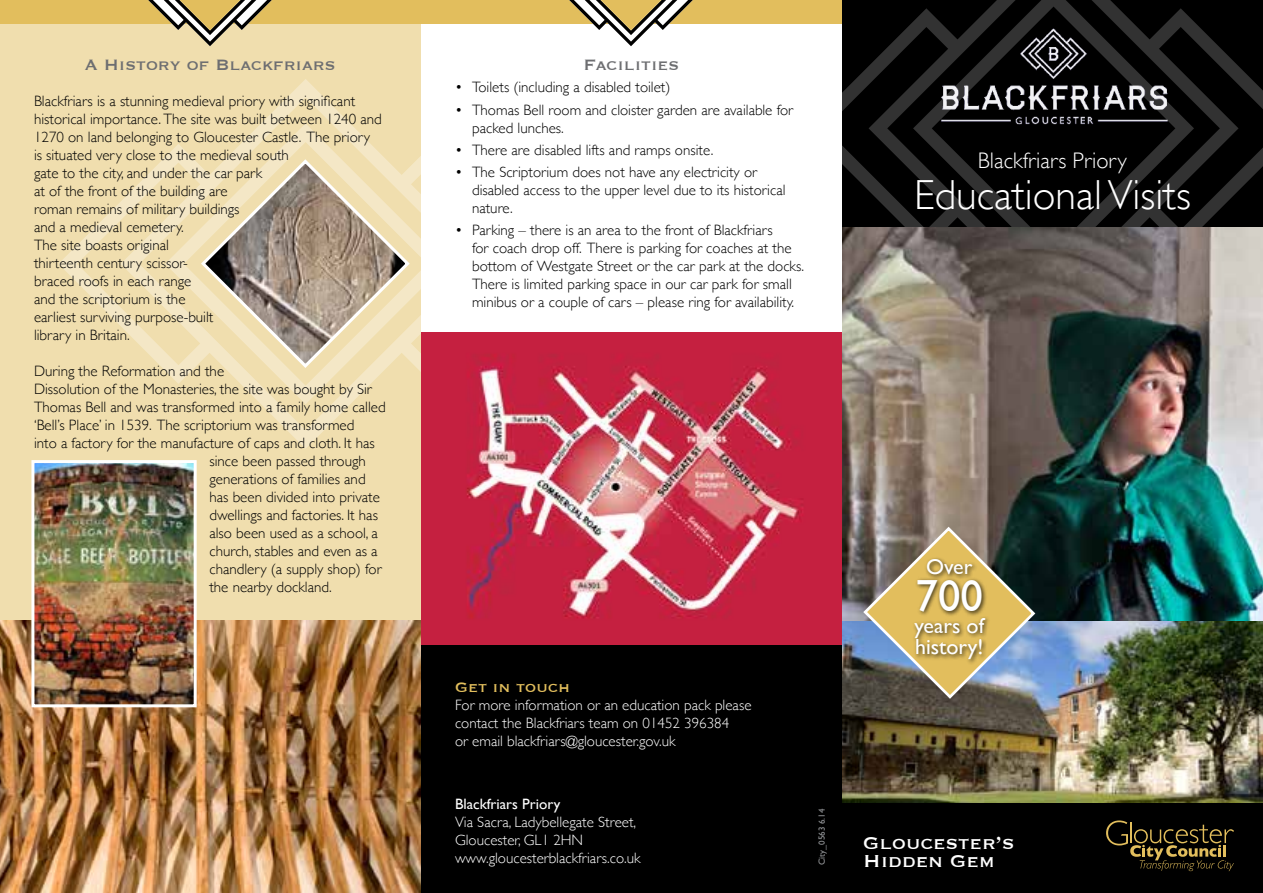
<style>
.page{position:relative;width:1263px;height:893px;background:#fff}
.page>*{position:absolute;margin:0;border:0;box-sizing:border-box;transform-origin:0 0}
.t1{font:45px "Gill Sans";color:#fff}
.t2{font:300 42px "Gill Sans";color:#fff}
.t3{font:22.5px/18px "Copperplate";color:#fff}
.t4{font:300 22.5px "Gill Sans";color:#fff}
.t5{font:21.9px/21.9px "Gill Sans";color:#fff}
.t6{font:19.5px "Copperplate";color:#6d6e71}
.t7{font:18px "Copperplate";color:#e2be5d}
.t8{font:300 15px/18px "Gill Sans";color:#000}
.t9{font:300 15px/18px "Gill Sans";color:#fff}
.t10{font:15px "Gill Sans";color:#fff}
.t11{font:9px "Gill Sans";color:#939598}
</style>
<div class="page">
<div style="left:0;top:15px;width:421px;height:616px;background:#f0deae"></div>
<svg style="left:241px;top:79px;width:129px;height:370px"></svg>
<div style="left:0;top:0;width:842px;height:24px;background:#e2be5d"></div>
<svg style="left:868px;top:0;width:370px;height:227px;background:#161617"></svg>
<svg style="left:1145px;top:8px;width:118px;height:219px;background:#121212"></svg>
<svg style="left:842px;top:8px;width:120px;height:219px;background:#121212"></svg>
<div style="left:421px;top:645px;width:421px;height:248px;background:#000"></div>
<img style="left:0;top:620px;width:421px;height:273px">
<svg style="left:59px;top:144px;width:362px;height:240px"></svg>
<svg style="left:199px;top:157px;width:213px;height:213px"></svg>
<svg style="left:148px;top:0;width:124px;height:46px"></svg>
<svg style="left:569px;top:0;width:124px;height:46px"></svg>
<img style="left:35px;top:464px;width:158px;height:239px">
<div style="left:31px;top:460px;width:166px;height:247px;border:3px solid #fff"></div>
<img style="left:421px;top:332px;width:421px;height:313px">
<img style="left:842px;top:620px;width:421px;height:184px">
<div style="left:842px;top:804px;width:421px;height:89px;background:#000"></div>
<svg style="left:977px;top:789px;width:257px;height:83px"></svg>
<img style="left:842px;top:227px;width:421px;height:393px">
<svg style="left:861px;top:525px;width:176px;height:176px;background:#858372"></svg>
<div style="left:912px;top:556px;width:79px;height:109px;background:#000;opacity:.75"></div>
<h3 class="t6" style="left:85px;top:52px;width:252px">A History of Blackfriars</h3>
<p class="t8" style="left:34px;top:92px;width:349px">Blackfriars is a stunning medieval priory with significant historical importance. The site was built between 1240 and 1270 on land belonging to Gloucester Castle. The priory is situated very close to the medieval south<br>gate to the city, and under the car park<br>at of the front of the building are<br>roman remains of military buildings<br>and a medieval cemetery.<br>The site boasts original<br>thirteenth century scissor-<br>braced roofs in each range<br>and the scriptorium is the<br>earliest surviving purpose-built<br>library in Britain.</p>
<p class="t8" style="left:34px;top:362px;width:192px">During the Reformation and the</p>
<p class="t8" style="left:34px;top:380px;width:339px">Dissolution of the Monasteries, the site was bought by Sir</p>
<p class="t8" style="left:34px;top:398px;width:353px">Thomas Bell and was transformed into a family home called</p>
<p class="t8" style="left:34px;top:416px;width:322px">‘Bell’s Place’ in 1539. The scriptorium was transformed</p>
<p class="t8" style="left:34px;top:434px;width:342px">into a factory for the manufacture of caps and cloth. It has</p>
<p class="t8" style="left:209px;top:452px;width:158px">since been passed through</p>
<p class="t8" style="left:209px;top:470px;width:158px">generations of families and</p>
<p class="t8" style="left:209px;top:488px;width:172px">has been divided into private</p>
<p class="t8" style="left:209px;top:506px;width:170px">dwellings and factories. It has</p>
<p class="t8" style="left:209px;top:524px;width:170px">also been used as a school, a</p>
<p class="t8" style="left:209px;top:542px;width:170px">church, stables and even as a</p>
<p class="t8" style="left:209px;top:560px;width:174px">chandlery (a supply shop) for</p>
<p class="t8" style="left:209px;top:578px;width:124px">the nearby dockland.</p>
<h3 class="t6" style="left:584px;top:52px;width:97px">Facilities</h3>
<p class="t8" style="left:455px;top:78px;width:217px">• Toilets (including a disabled toilet)</p>
<p class="t8" style="left:472px;top:100px;width:323px;text-indent:-17px">• Thomas Bell room and cloister garden are available for packed lunches.</p>
<p class="t8" style="left:455px;top:140px;width:260px">• There are disabled lifts and ramps onsite.</p>
<p class="t8" style="left:472px;top:163px;width:315px;text-indent:-17px">• The Scriptorium does not have any electricity or disabled access to the upper level due to its historical nature.</p>
<p class="t8" style="left:472px;top:221px;width:333px;text-indent:-17px">• Parking – there is an area to the front of Blackfriars<br>for coach drop off. There is parking for coaches at the bottom of Westgate Street or the car park at the docks.<br>There is limited parking space in our car park for small minibus or a couple of cars – please ring for availability.</p>
<h3 class="t4" style="left:978px;top:143px;width:151px">Blackfriars Priory</h3>
<h2 class="t2" style="left:914px;top:162px;width:278px">Educational Visits</h2>
<p class="t7" style="left:455px;top:676px;width:117px">Get in touch</p>
<p class="t9" style="left:455px;top:696px;width:298px">For more information or an education pack please contact the Blackfriars team on 01452 396384<br>or email blackfriars@gloucester.gov.uk</p>
<p class="t10" style="left:455px;top:795px;width:107px">Blackfriars Priory</p>
<p class="t9" style="left:455px;top:813px;width:187px">Via Sacra, Ladybellegate Street,<br>Gloucester, GL1 2HN www.gloucesterblackfriars.co.uk</p>
<h3 class="t5" style="left:926px;top:556px;width:48px">Over</h3>
<h1 class="t1" style="left:915px;top:569px;width:69px">700</h1>
<h3 class="t5" style="left:914px;top:614px;width:71px">years of history!</h3>
<p class="t11" style="left:816px;top:865px;width:58px;rotate:-90deg">City_0563 6.14</p>
<h3 class="t3" style="left:863px;top:832px;width:153px">Gloucester’s<br>Hidden Gem</h3>
</div>
